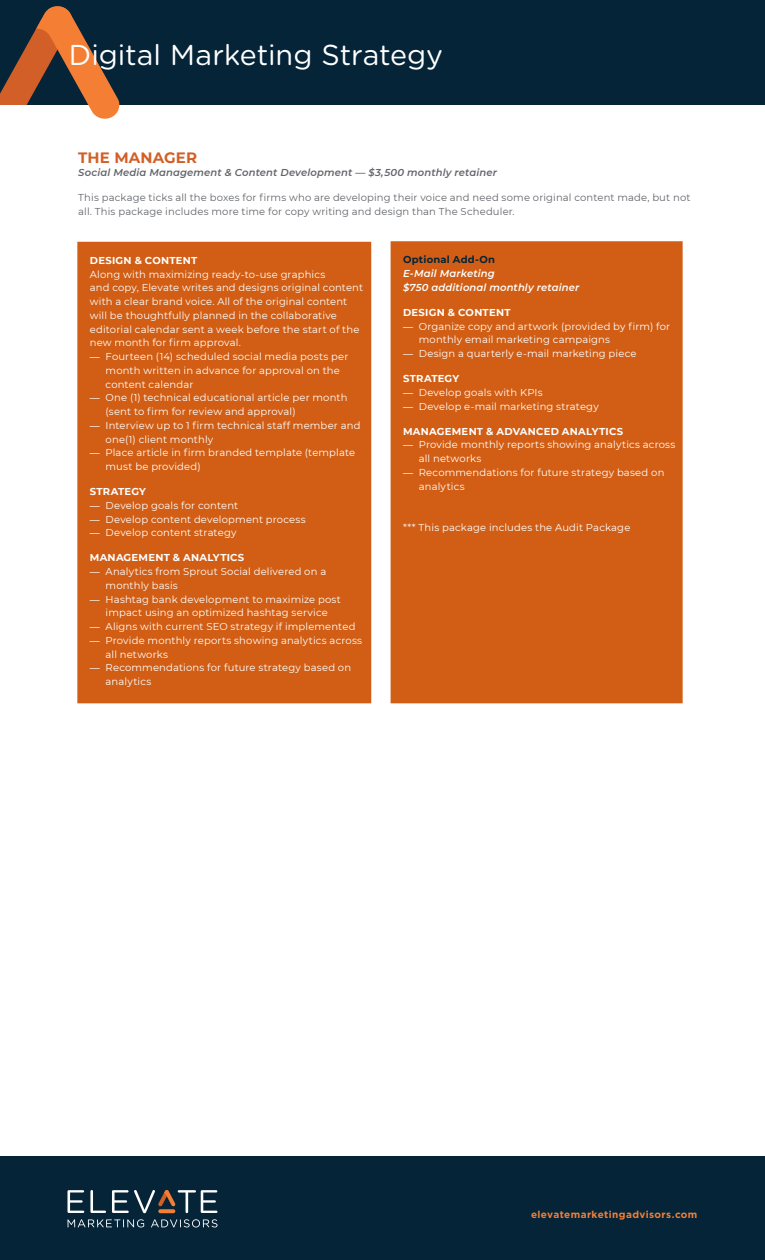
<style>
.page{position:relative;width:765px;height:1260px;background:#fff}
.page>*{position:absolute;margin:0;border:0;box-sizing:border-box;transform-origin:0 0}
.t1{font:28.75px "Gotham Rounded";color:#fff}
.t2{font:700 15px "Montserrat";letter-spacing:.01em;color:#d25f27}
.t3{font:10px/13.8px "Montserrat";letter-spacing:.015em;color:#fff}
.t4{font:10px/13.8px "Montserrat";letter-spacing:.015em;color:#63656a}
.t5{font:700 10px "Montserrat";letter-spacing:.025em;color:#fff}
.t6{font:italic 600 10px "Montserrat";letter-spacing:.015em;color:#63656a}
.t7{font:italic 600 10px/13.8px "Montserrat";letter-spacing:.015em;color:#fff}
.t8{font:700 10px "Gotham";letter-spacing:.04em;color:#f47f34}
.t9{font:700 10px "Montserrat";letter-spacing:.02em;color:#052438}
.s1{font-family:"Avenir"}
</style>
<div class="page">
<div style="left:0;top:0;width:765px;height:105px;background:#052438"></div>
<div style="left:0;top:1156px;width:765px;height:104px;background:#052438"></div>
<svg style="left:0;top:6px;width:120px;height:113px"></svg>
<svg style="left:68px;top:1190px;width:16px;height:23px"></svg>
<svg style="left:90px;top:1190px;width:16px;height:23px"></svg>
<svg style="left:67px;top:1219px;width:77px;height:9px"></svg>
<svg style="left:151px;top:1219px;width:67px;height:9px"></svg>
<svg style="left:112px;top:1190px;width:105px;height:23px"></svg>
<div style="left:0;top:105px;width:84px;height:19px;background:#fff"></div>
<div style="left:78px;top:242px;width:293px;height:461px;background:#d15e14"></div>
<div style="left:77px;top:242px;width:294px;height:461px;border:1px solid #d15e14"></div>
<div style="left:391px;top:242px;width:291px;height:461px;background:#d15e14"></div>
<div style="left:391px;top:241px;width:292px;height:462px;border:1px solid #d15e14"></div>
<p class="t1" style="left:69px;top:35px;width:376px">Digital Marketing Strategy</p>
<h2 class="t2" style="left:78px;top:147px;width:120px">THE MANAGER</h2>
<p class="t6" style="left:78px;top:166px;width:420px">Social Media Management &amp; Content Development — $3,500 monthly retainer</p>
<p class="t4" style="left:78px;top:191px;width:614px">This package ticks all the boxes for firms who are developing their voice and need some original content made, but not all. This package includes more time for copy writing and design than The Scheduler.</p>
<p class="t5" style="left:90px;top:253px;width:109px">DESIGN &amp; CONTENT</p>
<p class="t3" style="left:90px;top:267px;width:275px">Along with maximizing ready-to-use graphics<br>and copy, Elevate writes and designs original content with a clear brand voice. All of the original content will be thoughtfully planned in the collaborative editorial calendar sent a week before the start of the new month for firm approval.</p>
<p class="t3" style="left:106px;top:349px;width:244px;text-indent:-16px"><span class="s1">—</span> Fourteen (14) scheduled social media posts per month written in advance for approval on the content calendar</p>
<p class="t3" style="left:106px;top:391px;width:243px;text-indent:-16px"><span class="s1">—</span> One (1) technical educational article per month (sent to firm for review and approval)</p>
<p class="t3" style="left:106px;top:418px;width:256px;text-indent:-16px"><span class="s1">—</span> Interview up to 1 firm technical staff member and one(1) client monthly</p>
<p class="t3" style="left:106px;top:446px;width:251px;text-indent:-16px"><span class="s1">—</span> Place article in firm branded template (template must be provided)</p>
<p class="t5" style="left:90px;top:484px;width:58px">STRATEGY</p>
<p class="t3" style="left:90px;top:498px;width:150px"><span class="s1">—</span> Develop goals for content</p>
<p class="t3" style="left:90px;top:512px;width:217px"><span class="s1">—</span> Develop content development process</p>
<p class="t3" style="left:90px;top:526px;width:148px"><span class="s1">—</span> Develop content strategy</p>
<p class="t5" style="left:90px;top:551px;width:156px">MANAGEMENT &amp; ANALYTICS</p>
<p class="t3" style="left:106px;top:564px;width:222px;text-indent:-16px"><span class="s1">—</span> Analytics from Sprout Social delivered on a monthly basis</p>
<p class="t3" style="left:90px;top:592px;width:253px;text-align:center"><span class="s1">—</span> Hashtag bank development to maximize post impact using an optimized hashtag service</p>
<p class="t3" style="left:90px;top:619px;width:267px"><span class="s1">—</span> Aligns with current SEO strategy if implemented</p>
<p class="t3" style="left:106px;top:633px;width:258px;text-indent:-16px"><span class="s1">—</span> Provide monthly reports showing analytics across all networks</p>
<p class="t3" style="left:106px;top:661px;width:247px;text-indent:-16px"><span class="s1">—</span> Recommendations for future strategy based on analytics</p>
<p class="t9" style="left:403px;top:253px;width:94px">Optional Add-On</p>
<p class="t7" style="left:403px;top:266px;width:178px">E-Mail Marketing<br>$750 additional monthly retainer</p>
<p class="t5" style="left:403px;top:305px;width:109px">DESIGN &amp; CONTENT</p>
<p class="t3" style="left:419px;top:319px;width:253px;text-indent:-16px"><span class="s1">—</span> Organize copy and artwork (provided by firm) for monthly email marketing campaigns</p>
<p class="t3" style="left:403px;top:346px;width:235px"><span class="s1">—</span> Design a quarterly e-mail marketing piece</p>
<p class="t5" style="left:403px;top:371px;width:58px">STRATEGY</p>
<p class="t3" style="left:403px;top:385px;width:141px"><span class="s1">—</span> Develop goals with KPIs</p>
<p class="t3" style="left:403px;top:399px;width:197px"><span class="s1">—</span> Develop e-mail marketing strategy</p>
<p class="t5" style="left:403px;top:424px;width:221px">MANAGEMENT &amp; ADVANCED ANALYTICS</p>
<p class="t3" style="left:419px;top:438px;width:258px;text-indent:-16px"><span class="s1">—</span> Provide monthly reports showing analytics across all networks</p>
<p class="t3" style="left:419px;top:465px;width:247px;text-indent:-16px"><span class="s1">—</span> Recommendations for future strategy based on analytics</p>
<p class="t3" style="left:403px;top:520px;width:229px">*** This package includes the Audit Package</p>
<p class="t8" style="left:531px;top:1209px;width:168px">elevatemarketingadvisors.com</p>
</div>
